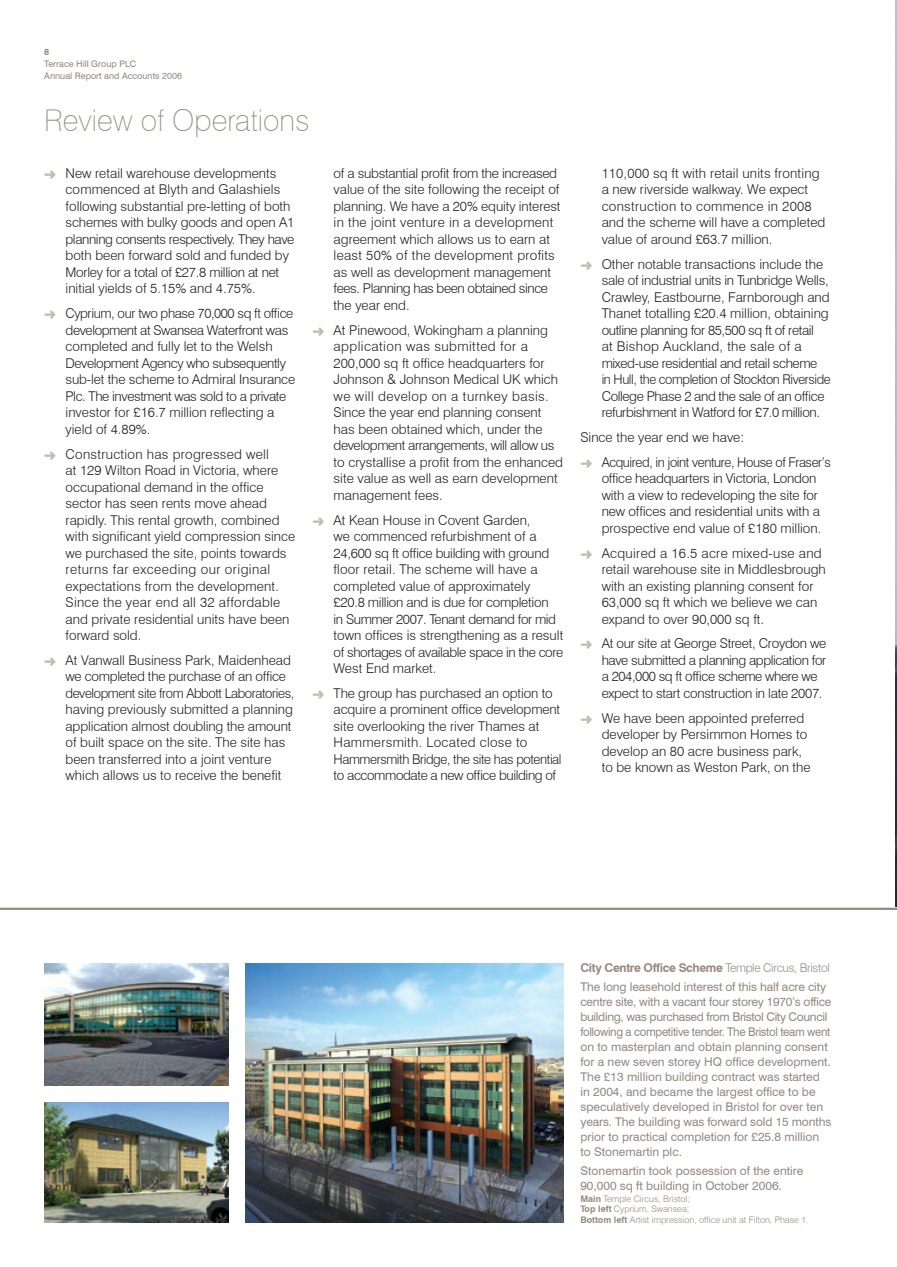
<style>
.page{position:relative;width:897px;height:1267px;background:#fff}
.page>*{position:absolute;margin:0;border:0;box-sizing:border-box;transform-origin:0 0}
.t1{font:100 30px "Swiss 721 BT";color:#968980}
.t2{font:300 13.5px/16.5px "Swiss 721 BT";color:#231f20}
.t3{font:300 13.5px/16.5px "Swiss 721 BT";letter-spacing:-.03em;color:#231f20}
.t4{font:300 13.5px/16.5px "Swiss 721 BT";letter-spacing:-.02em;color:#231f20}
.t5{font:12px/15px "Swiss 721 BT";color:#968980}
.t6{font:300 9px/10.5px "Swiss 721 BT";color:#968980}
.t7{font:9px/12px "Swiss 721 BT";color:#968980}
.t8{font:700 9px "Swiss 721 BT";color:#968980}
.s1{font-weight:700}
.s2{font-weight:300}
</style>
<div class="page">
<img style="left:895px;top:3px;width:1px;height:904px">
<hr style="left:0;top:907px;width:896px;height:2px;background:#968980">
<img style="left:245px;top:963px;width:318px;height:259px">
<img style="left:44px;top:963px;width:184px;height:122px">
<img style="left:44px;top:1102px;width:184px;height:120px">
<p class="t8" style="left:44px;top:47px;width:7px">8</p>
<p class="t7" style="left:44px;top:58px;width:139px">Terrace Hill Group PLC<br>Annual Report and Accounts 2006</p>
<h1 class="t1" style="left:44px;top:102px;width:267px">Review of Operations</h1>
<p class="t2" style="left:66px;top:165px;width:230px">New retail warehouse developments commenced at Blyth and Galashiels following substantial pre-letting of both schemes with bulky goods and open A1 planning consents respectively. They have both been forward sold and funded by Morley for a total of £27.8 million at net initial yields of 5.15% and 4.75%.</p>
<p class="t3" style="left:66px;top:305px;width:231px">Cyprium, our two phase 70,000 sq ft office development at Swansea Waterfront was completed and fully let to the Welsh Development Agency who subsequently sub-let the scheme to Admiral Insurance Plc. The investment was sold to a private investor for £16.7 million reflecting a yield of 4.89%.</p>
<p class="t2" style="left:66px;top:445px;width:231px">Construction has progressed well<br>at 129 Wilton Road in Victoria, where occupational demand in the office sector has seen rents move ahead rapidly. This rental growth, combined with significant yield compression since we purchased the site, points towards returns far exceeding our original expectations from the development.<br>Since the year end all 32 affordable and private residential units have been forward sold.</p>
<p class="t2" style="left:66px;top:651px;width:230px">At Vanwall Business Park, Maidenhead we completed the purchase of an office development site from Abbott Laboratories, having previously submitted a planning application almost doubling the amount of built space on the site. The site has been transferred into a joint venture which allows us to receive the benefit</p>
<p class="t2" style="left:333px;top:165px;width:228px">of a substantial profit from the increased value of the site following the receipt of planning. We have a 20% equity interest in the joint venture in a development agreement which allows us to earn at least 50% of the development profits as well as development management fees. Planning has been obtained since the year end.</p>
<p class="t2" style="left:333px;top:321px;width:231px">At Pinewood, Wokingham a planning application was submitted for a 200,000 sq ft office headquarters for Johnson &amp; Johnson Medical UK which we will develop on a turnkey basis.<br>Since the year end planning consent has been obtained which, under the development arrangements, will allow us to crystallise a profit from the enhanced site value as well as earn development management fees.</p>
<p class="t2" style="left:333px;top:511px;width:231px">At Kean House in Covent Garden,<br>we commenced refurbishment of a 24,600 sq ft office building with ground floor retail. The scheme will have a completed value of approximately £20.8 million and is due for completion<br>in Summer 2007. Tenant demand for mid town offices is strengthening as a result of shortages of available space in the core West End market.</p>
<p class="t2" style="left:333px;top:684px;width:229px">The group has purchased an option to acquire a prominent office development site overlooking the river Thames at Hammersmith. Located close to Hammersmith Bridge, the site has potential to accommodate a new office building of</p>
<p class="t2" style="left:601px;top:165px;width:225px">110,000 sq ft with retail units fronting a new riverside walkway. We expect construction to commence in 2008 and the scheme will have a completed value of around £63.7 million.</p>
<p class="t3" style="left:601px;top:255px;width:231px">Other notable transactions include the sale of industrial units in Tunbridge Wells, Crawley, Eastbourne, Farnborough and Thanet totalling £20.4 million, obtaining outline planning for 85,500 sq ft of retail<br>at Bishop Auckland, the sale of a mixed-use residential and retail scheme<br>in Hull, the completion of Stockton Riverside College Phase 2 and the sale of an office refurbishment in Watford for £7.0 million.</p>
<p class="t3" style="left:601px;top:425px;width:231px;line-height:24.8px;text-indent:-21px">Since the year end we have:<br>Acquired, in joint venture, House of Fraser’s</p>
<p class="t2" style="left:601px;top:470px;width:221px">office headquarters in Victoria, London with a view to redeveloping the site for new offices and residential units with a prospective end value of £180 million.</p>
<p class="t2" style="left:601px;top:544px;width:226px">Acquired a 16.5 acre mixed-use and retail warehouse site in Middlesbrough with an existing planning consent for 63,000 sq ft which we believe we can expand to over 90,000 sq ft.</p>
<p class="t4" style="left:601px;top:635px;width:226px">At our site at George Street, Croydon we have submitted a planning application for a 204,000 sq ft office scheme where we expect to start construction in late 2007.</p>
<p class="t2" style="left:601px;top:709px;width:210px">We have been appointed preferred developer by Persimmon Homes to develop an 80 acre business park, to be known as Weston Park, on the</p>
<p class="t5" style="left:580px;top:958px;width:251px;line-height:18.8px"><span class="s1">City Centre Office Scheme</span> <span class="s2">Temple Circus, Bristol<br></span>The long leasehold interest of this half acre city</p>
<p class="t5" style="left:580px;top:994px;width:252px">centre site, with a vacant four storey 1970’s office building, was purchased from Bristol City Council following a competitive tender. The Bristol team went on to masterplan and obtain planning consent for a new seven storey HQ office development.<br>The £13 million building contract was started in 2004, and became the largest office to be speculatively developed in Bristol for over ten years. The building was forward sold 15 months prior to practical completion for £25.8 million to Stonemartin plc.</p>
<p class="t5" style="left:580px;top:1162px;width:224px">Stonemartin took possession of the entire<br>90,000 sq ft building in October 2006.</p>
<p class="t6" style="left:580px;top:1193px;width:230px"><span class="s1">Main</span> Temple Circus, Bristol;<br><span class="s1">Top left</span> Cyprium, Swansea;<br><span class="s1">Bottom left</span> Artist impression, office unit at Filton, Phase 1.</p>
</div>
